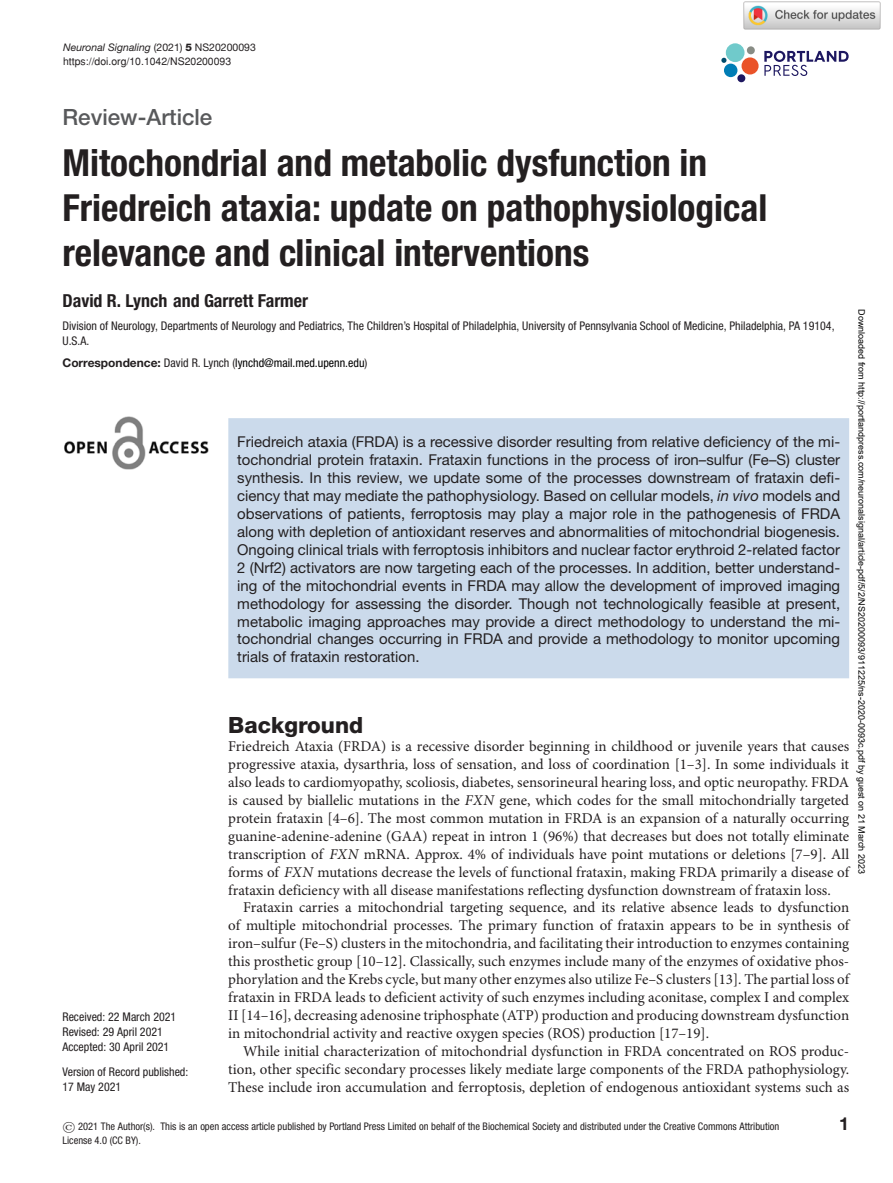
<style>
.page{position:relative;width:893px;height:1183px;background:#fff}
.page>*{position:absolute;margin:0;border:0;box-sizing:border-box;transform-origin:0 0}
.t1{font:700 condensed 37.35px/44.8px "Helvetica Neue LT Std";color:#231f20}
.t2{font:500 22.35px "Helvetica Neue LT Std";color:#58595b}
.t3{font:800 22.35px "Helvetica Neue LT Std";color:#231f20}
.t4{font:700 condensed 18px "Helvetica Neue LT Std";color:#231f20}
.t5{font:700 18px "Helvetica Neue LT Std";color:#231f20}
.t6{font:15px/18px "Minion Pro";color:#231f20;text-align:justify}
.t7{font:15px/18px "Helvetica Neue LT Std";color:#231f20;text-align:justify}
.t8{font:condensed 12px/15px "Helvetica Neue LT Std";color:#231f20}
.t9{font:condensed 12px "Helvetica Neue LT Std";color:#000}
.t10{font:condensed 10.5px/13.5px "Helvetica Neue LT Std";color:#231f20}
.t11{font:italic 10.5px "Helvetica Neue LT Std";color:#231f20}
.t12{font:10.5px "Helvetica";color:#231f20}
.t13{font:9px "Arial";color:#000}
.s1{font-style:normal}
.s2{font-weight:800;font-style:normal}
.s3{font-weight:700;font-stretch:normal;color:#231f20}
.s4{color:#231f20}
.s5{font-style:italic}
.s6{font-family:"SFRM0700";font-stretch:normal}
</style>
<div class="page">
<svg style="left:764px;top:51px;width:85px;height:25px"></svg>
<div style="left:726px;top:43px;width:18px;height:19px;background:#70cacb;border-radius:50%"></div>
<div style="left:741px;top:57px;width:18px;height:17px;background:#ea5329;border-radius:50%"></div>
<div style="left:724px;top:64px;width:13px;height:13px;background:#007db5;border-radius:50%"></div>
<div style="left:737px;top:74px;width:8px;height:8px;background:#1d1760;border-radius:50%"></div>
<div style="left:747px;top:46px;width:8px;height:8px;background:#888c85;border-radius:50%"></div>
<svg style="left:721px;top:58px;width:5px;height:5px"></svg>
<img style="left:64px;top:416px;width:145px;height:53px">
<div style="left:228px;top:418px;width:621px;height:260px;background:#cbdaeb"></div>
<img style="left:743px;top:1px;width:138px;height:29px">
<p class="t11" style="left:63px;top:44px;width:194px">Neuronal Signaling <span class="s1">(2021)</span> <span class="s2">5</span> <span class="s1">NS20200093</span></p>
<p class="t12" style="left:63px;top:57px;width:170px">https://doi.org/10.1042/NS20200093</p>
<h2 class="t2" style="left:62px;top:109px;width:151px">Review-Article</h2>
<h1 class="t1" style="left:62px;top:143px;width:706px">Mitochondrial and metabolic dysfunction in<br>Friedreich ataxia: update on pathophysiological relevance and clinical interventions</h1>
<p class="t4" style="left:62px;top:294px;width:247px">David R. Lynch and Garrett Farmer</p>
<p class="t8" style="left:62px;top:319px;width:774px">Division of Neurology, Departments of Neurology and Pediatrics, The Children’s Hospital of Philadelphia, University of Pennsylvania School of Medicine, Philadelphia, PA 19104,<br>U.S.A.</p>
<p class="t9" style="left:62px;top:358px;width:306px"><span class="s3">Correspondence:</span> <span class="s4">David R. Lynch (</span>lynchd@mail.med.upenn.edu<span class="s4">)</span></p>
<p class="t13" style="left:865px;top:309px;width:566px;rotate:90deg">Downloaded from http://portlandpress.com/neuronalsignal/article-pdf/5/2/NS20200093/911225/ns-2020-0093c.pdf by guest on 21 March 2023</p>
<p class="t7" style="left:237px;top:434px;width:604px">Friedreich ataxia (FRDA) is a recessive disorder resulting from relative deficiency of the mi&shy;tochondrial protein frataxin. Frataxin functions in the process of iron–sulfur (Fe–S) cluster synthesis. In this review, we update some of the processes downstream of frataxin defi&shy;ciency that may mediate the pathophysiology. Based on cellular models, <span class="s5">in vivo</span> models and observations of patients, ferroptosis may play a major role in the pathogenesis of FRDA along with depletion of antioxidant reserves and abnormalities of mitochondrial biogenesis.<br>Ongoing clinical trials with ferroptosis inhibitors and nuclear factor erythroid 2-related factor 2 (Nrf2) activators are now targeting each of the processes. In addition, better understand&shy;ing of the mitochondrial events in FRDA may allow the development of improved imaging methodology for assessing the disorder. Though not technologically feasible at present, metabolic imaging approaches may provide a direct methodology to understand the mi&shy;tochondrial changes occurring in FRDA and provide a methodology to monitor upcoming trials of frataxin restoration.</p>
<h2 class="t3" style="left:228px;top:716px;width:136px">Background</h2>
<p class="t6" style="left:228px;top:738px;width:622px">Friedreich Ataxia (FRDA) is a recessive disorder beginning in childhood or juvenile years that causes progressive ataxia, dysarthria, loss of sensation, and loss of coordination [1–3]. In some individuals it also leads to cardiomyopathy, scoliosis, diabetes, sensorineural hearing loss, and optic neuropathy. FRDA is caused by biallelic mutations in the <span class="s5">FXN</span> gene, which codes for the small mitochondrially targeted protein frataxin [4–6]. The most common mutation in FRDA is an expansion of a naturally occurring guanine-adenine-adenine (GAA) repeat in intron 1 (96%) that decreases but does not totally eliminate transcription of <span class="s5">FXN</span> mRNA. Approx. 4% of individuals have point mutations or deletions [7–9]. All forms of <span class="s5">FXN</span> mutations decrease the levels of functional frataxin, making FRDA primarily a disease of frataxin deficiency with all disease manifestations reflecting dysfunction downstream of frataxin loss.</p>
<p class="t6" style="left:228px;top:899px;width:622px;text-indent:15px">Frataxin carries a mitochondrial targeting sequence, and its relative absence leads to dysfunction of multiple mitochondrial processes. The primary function of frataxin appears to be in synthesis of iron–sulfur (Fe–S) clusters in the mitochondria, and facilitating their introduction to enzymes containing this prosthetic group [10–12]. Classically, such enzymes include many of the enzymes of oxidative phos&shy;phorylation and the Krebs cycle, but many other enzymes also utilize Fe–S clusters [13]. The partial loss of frataxin in FRDA leads to deficient activity of such enzymes including aconitase, complex I and complex II [14–16], decreasing adenosine triphosphate (ATP) production and producing downstream dysfunction in mitochondrial activity and reactive oxygen species (ROS) production [17–19].</p>
<p class="t6" style="left:228px;top:1043px;width:622px;text-indent:15px">While initial characterization of mitochondrial dysfunction in FRDA concentrated on ROS produc&shy;tion, other specific secondary processes likely mediate large components of the FRDA pathophysiology.<br>These include iron accumulation and ferroptosis, depletion of endogenous antioxidant systems such as</p>
<p class="t10" style="left:62px;top:1120px;width:718px"><span class="s6">©</span> 2021 The Author(s). This is an open access article published by Portland Press Limited on behalf of the Biochemical Society and distributed under the Creative Commons Attribution<br>License 4.0 (CC BY).</p>
<p class="t5" style="left:839px;top:1116px;width:11px">1</p>
<p class="t8" style="left:62px;top:1009px;width:115px">Received: 22 March 2021<br>Revised: 29 April 2021<br>Accepted: 30 April 2021</p>
<p class="t8" style="left:62px;top:1065px;width:127px">Version of Record published:<br>17 May 2021</p>
</div>
